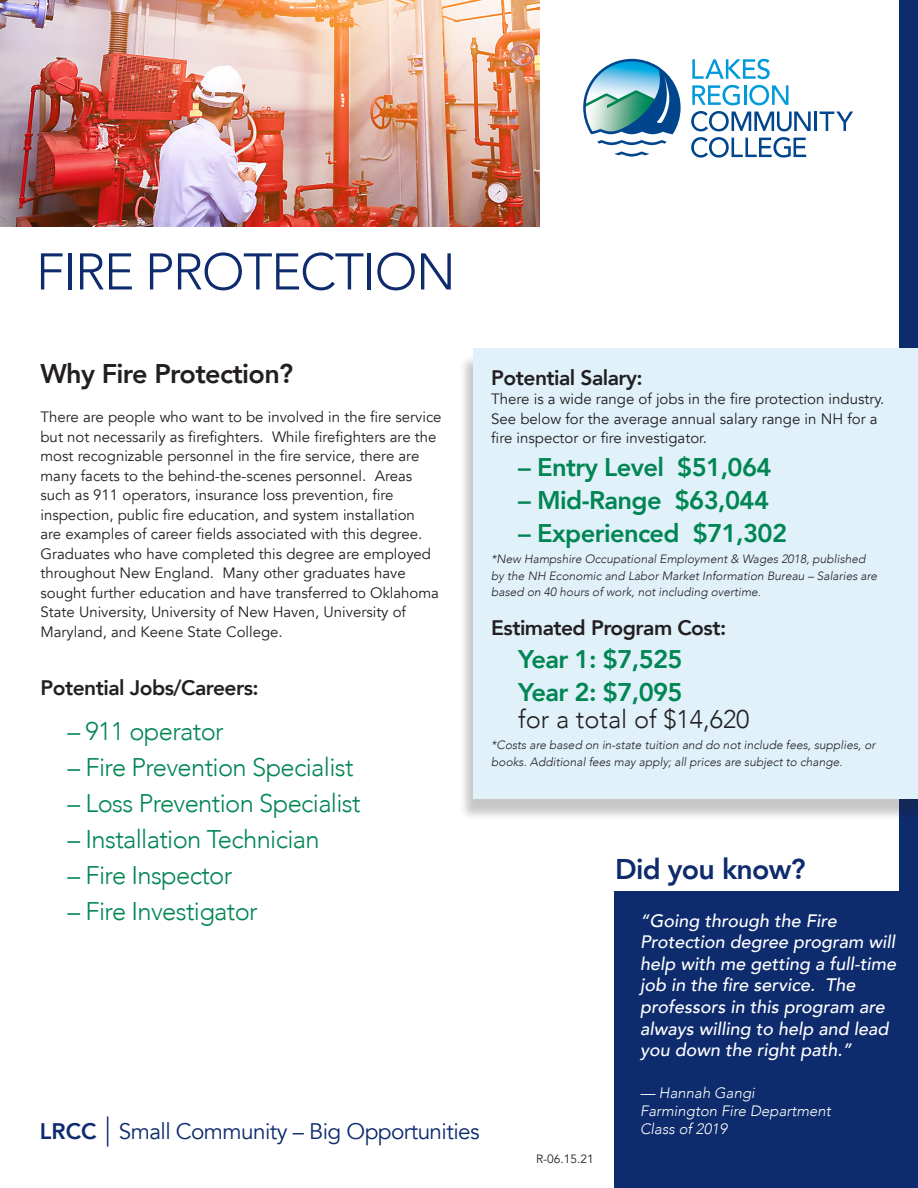
<style>
.page{position:relative;width:918px;height:1188px;background:#fff}
.page>*{position:absolute;margin:0;border:0;box-sizing:border-box;transform-origin:0 0}
.t1{font:300 51px "Avenir";letter-spacing:-.025em;color:#0d2b6d}
.t2{font:800 28.5px "Avenir";letter-spacing:-.025em;color:#0d2b6d}
.t3{font:800 27px "Avenir";letter-spacing:-.025em;color:#231f20}
.t4{font:300 25.5px "Avenir";letter-spacing:-.025em;color:#008553}
.t5{font:800 25.5px "Avenir";letter-spacing:-.025em;color:#008553}
.t6{font:300 25.5px "Avenir";color:#231f20}
.t7{font:22.5px "Avenir";letter-spacing:-.025em;color:#0d2b6d}
.t8{font:800 21px "Avenir";letter-spacing:-.025em;color:#231f20}
.t9{font:italic 500 18px/21.6px "Avenir";color:#fff}
.t10{font:15px/19.5px "Avenir";color:#231f20}
.t11{font:italic 300 15px "Avenir";color:#fff}
.t12{font:italic 300 12px/16.5px "Avenir";color:#231f20}
.t13{font:12px "Avenir";color:#231f20}
.s1{font-weight:800}
.s2{font-weight:300;font-size:30px}
</style>
<div class="page">
<div style="left:899px;top:0;width:19px;height:1188px;background:#0d2b6d"></div>
<svg style="left:597px;top:140px;width:70px;height:5px"></svg>
<svg style="left:614px;top:151px;width:36px;height:6px"></svg>
<svg style="left:583px;top:59px;width:98px;height:75px"></svg>
<svg style="left:692px;top:59px;width:78px;height:20px"></svg>
<svg style="left:692px;top:85px;width:48px;height:20px"></svg>
<hr style="left:744px;top:85px;width:2px;height:20px;background:#009ada">
<svg style="left:749px;top:85px;width:39px;height:20px"></svg>
<svg style="left:691px;top:111px;width:120px;height:20px"></svg>
<hr style="left:814px;top:112px;width:3px;height:19px;background:#01468c">
<svg style="left:820px;top:112px;width:33px;height:19px"></svg>
<svg style="left:691px;top:137px;width:115px;height:21px"></svg>
<div style="left:459px;top:354px;width:459px;height:467px;background:#231f20;opacity:.25"></div>
<div style="left:473px;top:348px;width:445px;height:451px;background:#e0f1fa"></div>
<div style="left:615px;top:891px;width:303px;height:297px;background:#0d2b6d"></div>
<img style="left:0;top:0;width:540px;height:226px">
<p class="t1" style="left:36px;top:242px;width:421px">FIRE PROTECTION</p>
<p class="t3" style="left:40px;top:353px;width:254px">Why Fire Protection?</p>
<p class="t10" style="left:40px;top:408px;width:403px">There are people who want to be involved in the fire service but not necessarily as firefighters. While firefighters are the most recognizable personnel in the fire service, there are many facets to the behind-the-scenes personnel. Areas such as 911 operators, insurance loss prevention, fire inspection, public fire education, and system installation<br>are examples of career fields associated with this degree.<br>Graduates who have completed this degree are employed throughout New England. Many other graduates have sought further education and have transferred to Oklahoma State University, University of New Haven, University of Maryland, and Keene State College.</p>
<p class="t8" style="left:40px;top:672px;width:220px">Potential Jobs/Careers:</p>
<p class="t4" style="left:68px;top:716px;width:158px">– 911 operator</p>
<p class="t4" style="left:68px;top:752px;width:288px">– Fire Prevention Specialist</p>
<p class="t4" style="left:68px;top:788px;width:295px">– Loss Prevention Specialist</p>
<p class="t4" style="left:68px;top:824px;width:254px">– Installation Technician</p>
<p class="t4" style="left:68px;top:860px;width:166px">– Fire Inspector</p>
<p class="t4" style="left:68px;top:896px;width:192px">– Fire Investigator</p>
<h3 class="t7" style="left:40px;top:1118px;width:441px"><span class="s1">LRCC</span> <span class="s2">|</span> Small Community – Big Opportunities</h3>
<p class="t8" style="left:491px;top:361px;width:153px">Potential Salary:</p>
<p class="t10" style="left:491px;top:390px;width:395px">There is a wide range of jobs in the fire protection industry.<br>See below for the average annual salary range in NH for a fire inspector or fire investigator.</p>
<p class="t5" style="left:518px;top:448px;width:255px">– Entry Level $51,064</p>
<p class="t5" style="left:518px;top:481px;width:252px">– Mid-Range $63,044</p>
<p class="t5" style="left:518px;top:514px;width:270px">– Experienced $71,302</p>
<p class="t12" style="left:491px;top:551px;width:388px">*New Hampshire Occupational Employment &amp; Wages 2018, published by the NH Economic and Labor Market Information Bureau – Salaries are based on 40 hours of work, not including overtime.</p>
<p class="t8" style="left:491px;top:612px;width:236px">Estimated Program Cost:</p>
<p class="t5" style="left:518px;top:640px;width:166px">Year 1: $7,525</p>
<p class="t5" style="left:518px;top:673px;width:166px">Year 2: $7,095</p>
<p class="t6" style="left:518px;top:704px;width:233px">for a total of $14,620</p>
<p class="t12" style="left:491px;top:737px;width:386px">*Costs are based on in-state tuition and do not include fees, supplies, or books. Additional fees may apply; all prices are subject to change.</p>
<h2 class="t2" style="left:615px;top:847px;width:192px">Did you know?</h2>
<p class="t13" style="left:536px;top:1152px;width:59px">R-06.15.21</p>
<p class="t9" style="left:640px;top:910px;width:257px">“Going through the Fire<br>Protection degree program will help with me getting a full-time job in the fire service. The professors in this program are always willing to help and lead you down the right path.”</p>
<p class="t11" style="left:640px;top:1084px;width:116px">— Hannah Gangi</p>
<p class="t11" style="left:640px;top:1102px;width:192px">Farmington Fire Department</p>
<p class="t11" style="left:640px;top:1120px;width:89px">Class of 2019</p>
</div>
